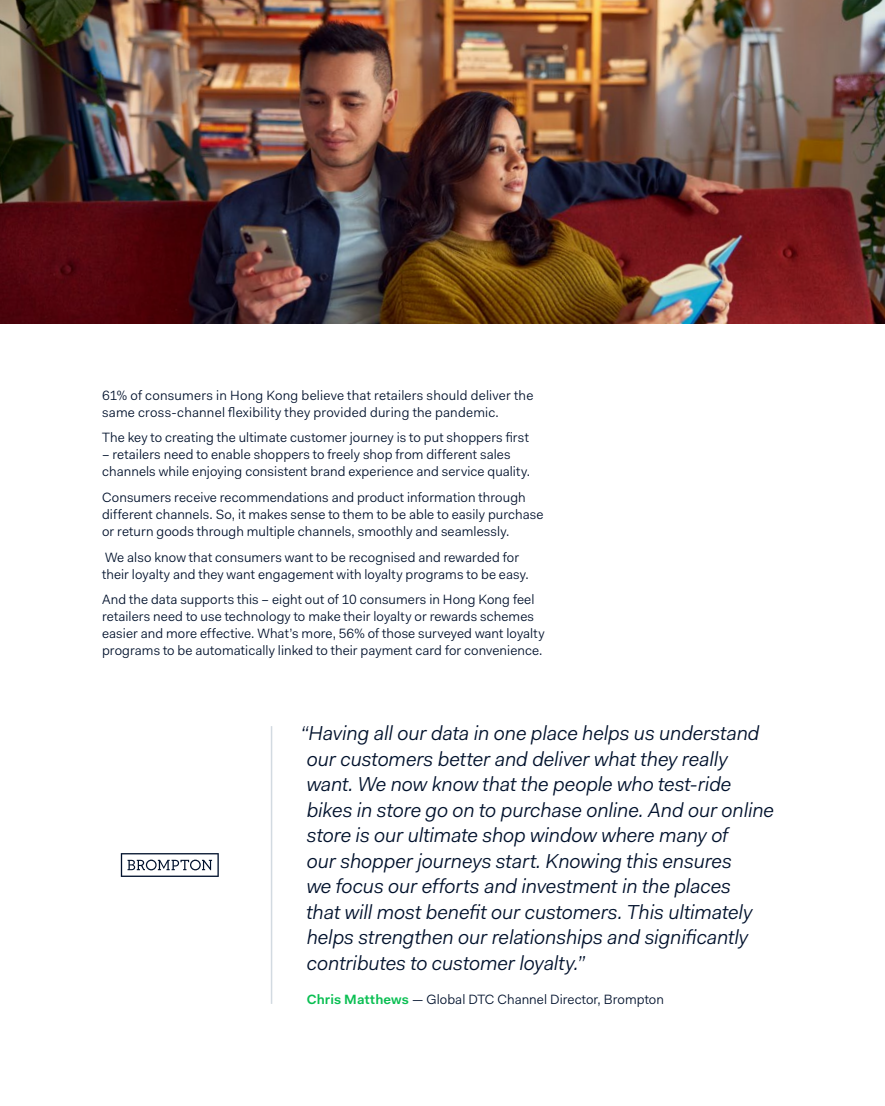
<style>
.page{position:relative;width:885px;height:1106px;background:#fff}
.page>*{position:absolute;margin:0;border:0;box-sizing:border-box;transform-origin:0 0}
.Quote_Medium__X1_5{font:italic 20.25px/25.5px "Fakt Blond";letter-spacing:-.01em;color:#00112c}
.Body_Medium__X1_5{font:13.5px/17px "Fakt Blond";letter-spacing:.01em;color:#00112c}
.Body__X{font:13.5px "Fakt Blond";letter-spacing:.005em;color:#00112c}
.s1{font-family:"Fakt";font-weight:600;color:#0abf53}
</style>
<div class="page">
<hr style="left:271px;top:726px;width:1px;height:277px;background:#d2dae1">
<img style="left:0;top:0;width:884px;height:323px">
<svg style="left:121px;top:853px;width:98px;height:24px"></svg>
<p class="Body_Medium__X1_5" style="left:102px;top:386px;width:432px">61% of consumers in Hong Kong believe that retailers should deliver the same cross-channel flexibility they provided during the pandemic.</p>
<p class="Body_Medium__X1_5" style="left:102px;top:429px;width:428px">The key to creating the ultimate customer journey is to put shoppers first</p>
<p class="Body_Medium__X1_5" style="left:102px;top:446px;width:429px">– retailers need to enable shoppers to freely shop from different sales channels while enjoying consistent brand experience and service quality.</p>
<p class="Body_Medium__X1_5" style="left:102px;top:488px;width:443px">Consumers receive recommendations and product information through different channels. So, it makes sense to them to be able to easily purchase or return goods through multiple channels, smoothly and seamlessly.</p>
<p class="Body_Medium__X1_5" style="left:102px;top:548px;width:428px">We also know that consumers want to be recognised and rewarded for their loyalty and they want engagement with loyalty programs to be easy.</p>
<p class="Body_Medium__X1_5" style="left:102px;top:590px;width:444px">And the data supports this – eight out of 10 consumers in Hong Kong feel retailers need to use technology to make their loyalty or rewards schemes easier and more effective. What’s more, 56% of those surveyed want loyalty programs to be automatically linked to their payment card for convenience.</p>
<p class="Quote_Medium__X1_5" style="left:300px;top:720px;width:475px">“Having all our data in one place helps us understand our customers better and deliver what they really<br>want. We now know that the people who test-ride bikes in store go on to purchase online. And our online store is our ultimate shop window where many of<br>our shopper journeys start. Knowing this ensures<br>we focus our efforts and investment in the places<br>that will most benefit our customers. This ultimately helps strengthen our relationships and significantly contributes to customer loyalty.”</p>
<p class="Body__X" style="left:307px;top:991px;width:359px"><span class="s1">Chris Matthews</span> — Global DTC Channel Director, Brompton</p>
</div>
